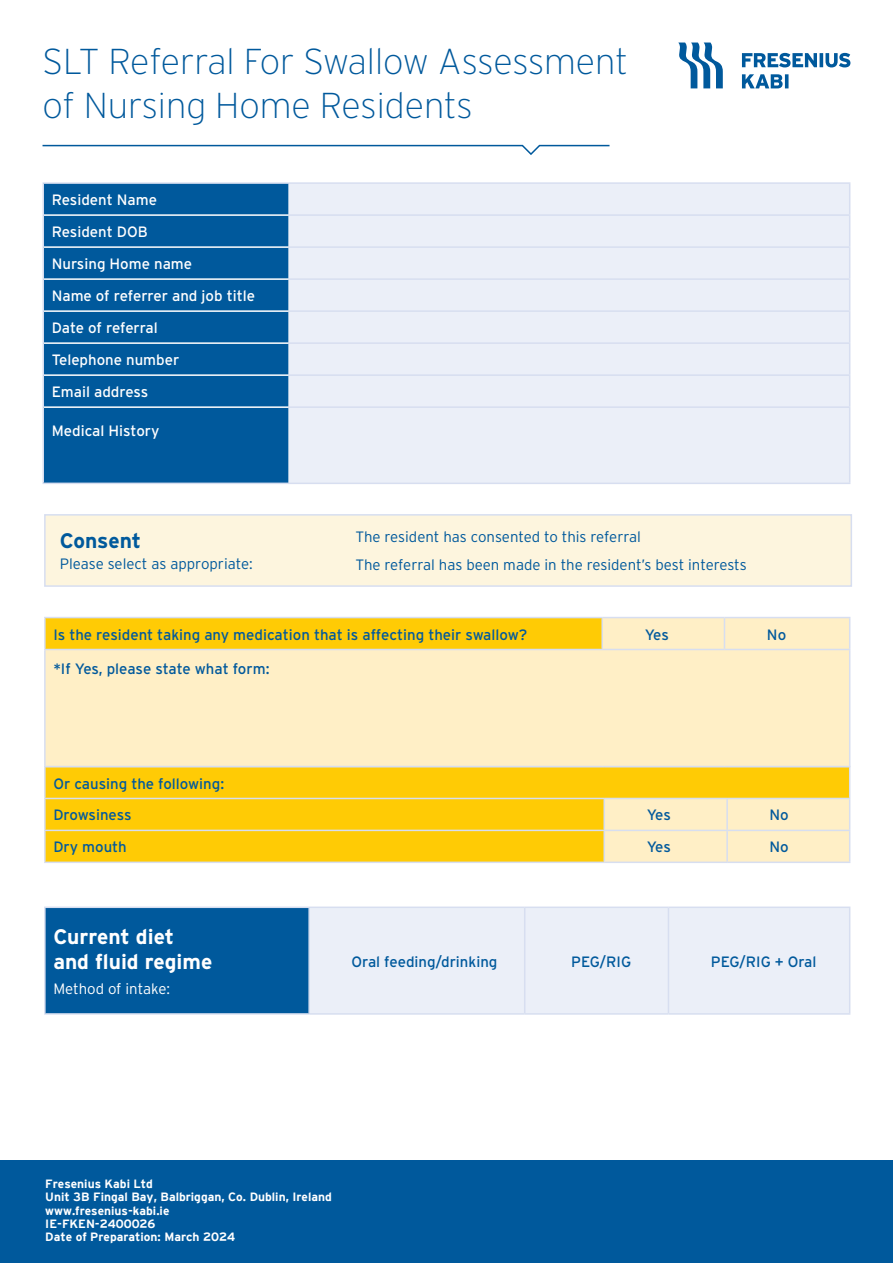
<style>
.page{position:relative;width:893px;height:1263px;background:#fff}
.page>*{position:absolute;margin:0;border:0;box-sizing:border-box;transform-origin:0 0}
.t1{font:200 36px/43.2px "Interstate";color:#00599c}
.t2{font:700 21px/25.2px "Interstate";color:#fff}
.t3{font:700 21px "Interstate";letter-spacing:-.005em;color:#00599c}
.t4{font:15px/32px "Interstate";color:#00599c}
.t5{font:15px/32px "Interstate";color:#fff}
.t6{font:300 15px/28px "Interstate";color:#00599c}
.t7{font:300 15px "Interstate";color:#fff}
.t8{font:700 12px/13.2px "Interstate";color:#fff}
</style>
<div class="page">
<div style="left:46px;top:767px;width:803px;height:94px;background:#ffcb05"></div>
<div style="left:605px;top:799px;width:244px;height:62px;background:#ffefc6"></div>
<hr style="left:44px;top:767px;width:2px;height:31px;background:#d7def0">
<hr style="left:44px;top:798px;width:560px;height:1px;background:#d7def0">
<hr style="left:44px;top:799px;width:2px;height:31px;background:#d7def0">
<hr style="left:44px;top:830px;width:560px;height:1px;background:#d7def0">
<hr style="left:44px;top:831px;width:2px;height:30px;background:#d7def0">
<hr style="left:44px;top:861px;width:560px;height:2px;background:#d7def0">
<hr style="left:604px;top:798px;width:123px;height:1px;background:#d7def0">
<hr style="left:603px;top:799px;width:2px;height:31px;background:#d7def0">
<hr style="left:849px;top:767px;width:1px;height:31px;background:#d7def0">
<hr style="left:727px;top:798px;width:123px;height:1px;background:#d7def0">
<hr style="left:726px;top:799px;width:2px;height:31px;background:#d7def0">
<hr style="left:849px;top:799px;width:1px;height:31px;background:#d7def0">
<hr style="left:604px;top:830px;width:123px;height:1px;background:#d7def0">
<hr style="left:603px;top:831px;width:2px;height:30px;background:#d7def0">
<hr style="left:604px;top:861px;width:123px;height:2px;background:#d7def0">
<hr style="left:727px;top:830px;width:123px;height:1px;background:#d7def0">
<hr style="left:726px;top:831px;width:2px;height:30px;background:#d7def0">
<hr style="left:849px;top:831px;width:1px;height:30px;background:#d7def0">
<hr style="left:727px;top:861px;width:123px;height:2px;background:#d7def0">
<svg style="left:42px;top:144px;width:568px;height:11px"></svg>
<div style="left:44px;top:184px;width:245px;height:299px;background:#00599c"></div>
<div style="left:289px;top:184px;width:560px;height:299px;background:#ebeff8"></div>
<hr style="left:44px;top:214px;width:245px;height:2px;background:#fff">
<hr style="left:44px;top:246px;width:245px;height:2px;background:#fff">
<hr style="left:44px;top:278px;width:245px;height:2px;background:#fff">
<hr style="left:44px;top:310px;width:245px;height:2px;background:#fff">
<hr style="left:44px;top:342px;width:245px;height:2px;background:#fff">
<hr style="left:44px;top:374px;width:245px;height:2px;background:#fff">
<hr style="left:44px;top:406px;width:245px;height:2px;background:#fff">
<hr style="left:42px;top:407px;width:2px;height:76px;background:#d7def0">
<hr style="left:42px;top:483px;width:247px;height:1px;background:#d7def0">
<hr style="left:289px;top:182px;width:561px;height:2px;background:#d7def0">
<hr style="left:849px;top:184px;width:1px;height:30px;background:#d7def0">
<hr style="left:849px;top:216px;width:1px;height:30px;background:#d7def0">
<hr style="left:849px;top:248px;width:1px;height:30px;background:#d7def0">
<hr style="left:849px;top:280px;width:1px;height:30px;background:#d7def0">
<hr style="left:849px;top:312px;width:1px;height:30px;background:#d7def0">
<hr style="left:849px;top:344px;width:1px;height:30px;background:#d7def0">
<hr style="left:849px;top:376px;width:1px;height:30px;background:#d7def0">
<hr style="left:849px;top:408px;width:1px;height:75px;background:#d7def0">
<hr style="left:289px;top:214px;width:561px;height:2px;background:#d7def0">
<hr style="left:289px;top:246px;width:561px;height:2px;background:#d7def0">
<hr style="left:289px;top:278px;width:561px;height:2px;background:#d7def0">
<hr style="left:289px;top:310px;width:561px;height:2px;background:#d7def0">
<hr style="left:289px;top:342px;width:561px;height:2px;background:#d7def0">
<hr style="left:289px;top:374px;width:561px;height:2px;background:#d7def0">
<hr style="left:289px;top:406px;width:561px;height:2px;background:#d7def0">
<hr style="left:289px;top:483px;width:561px;height:1px;background:#d7def0">
<hr style="left:42px;top:182px;width:247px;height:2px;background:#d7def0">
<hr style="left:42px;top:184px;width:2px;height:31px;background:#d7def0">
<hr style="left:42px;top:215px;width:2px;height:32px;background:#d7def0">
<hr style="left:42px;top:247px;width:2px;height:32px;background:#d7def0">
<hr style="left:42px;top:279px;width:2px;height:32px;background:#d7def0">
<hr style="left:42px;top:311px;width:2px;height:32px;background:#d7def0">
<hr style="left:42px;top:343px;width:2px;height:32px;background:#d7def0">
<hr style="left:42px;top:375px;width:2px;height:32px;background:#d7def0">
<div style="left:45px;top:617px;width:557px;height:32px;background:#ffcb05"></div>
<svg style="left:603px;top:618px;width:246px;height:31px;background:#feeec6"></svg>
<div style="left:45px;top:649px;width:805px;height:117px;background:#ffefc6"></div>
<hr style="left:44px;top:650px;width:2px;height:116px;background:#d7def0">
<hr style="left:44px;top:649px;width:558px;height:1px;background:#d7def0">
<hr style="left:602px;top:649px;width:122px;height:1px;background:#d7def0">
<hr style="left:724px;top:649px;width:126px;height:1px;background:#d7def0">
<hr style="left:849px;top:650px;width:1px;height:116px;background:#d7def0">
<hr style="left:44px;top:766px;width:558px;height:1px;background:#d7def0">
<hr style="left:602px;top:766px;width:122px;height:1px;background:#d7def0">
<hr style="left:724px;top:766px;width:126px;height:1px;background:#d7def0">
<hr style="left:724px;top:617px;width:126px;height:1px;background:#d7def0">
<hr style="left:849px;top:618px;width:1px;height:31px;background:#d7def0">
<hr style="left:44px;top:617px;width:558px;height:1px;background:#d7def0">
<hr style="left:44px;top:618px;width:2px;height:31px;background:#d7def0">
<hr style="left:602px;top:617px;width:122px;height:1px;background:#d7def0">
<hr style="left:601px;top:618px;width:2px;height:31px;background:#d7def0">
<hr style="left:724px;top:618px;width:1px;height:31px;background:#d7def0">
<div style="left:44px;top:514px;width:808px;height:73px;background:#fdf5de;border:2px solid #d7def0"></div>
<div style="left:0;top:1161px;width:893px;height:102px;background:#00599c"></div>
<div style="left:45px;top:907px;width:264px;height:107px;background:#00599c"></div>
<div style="left:310px;top:908px;width:539px;height:105px;background:#ebeff8"></div>
<hr style="left:44px;top:906px;width:266px;height:2px;background:#d7def0">
<hr style="left:44px;top:908px;width:2px;height:105px;background:#d7def0">
<hr style="left:668px;top:906px;width:182px;height:2px;background:#d7def0">
<hr style="left:849px;top:908px;width:1px;height:105px;background:#d7def0">
<hr style="left:44px;top:1013px;width:265px;height:2px;background:#d7def0">
<hr style="left:668px;top:1013px;width:182px;height:2px;background:#d7def0">
<hr style="left:310px;top:906px;width:215px;height:2px;background:#d7def0">
<hr style="left:525px;top:906px;width:143px;height:2px;background:#d7def0">
<hr style="left:309px;top:1013px;width:216px;height:2px;background:#d7def0">
<hr style="left:525px;top:1013px;width:143px;height:2px;background:#d7def0">
<hr style="left:308px;top:908px;width:2px;height:105px;background:#d7def0">
<hr style="left:524px;top:908px;width:1px;height:105px;background:#d7def0">
<hr style="left:668px;top:908px;width:1px;height:105px;background:#d7def0">
<svg style="left:678px;top:43px;width:45px;height:45px"></svg>
<svg style="left:742px;top:74px;width:46px;height:14px"></svg>
<svg style="left:742px;top:53px;width:108px;height:14px"></svg>
<h1 class="t1" style="left:43px;top:40px;width:587px">SLT Referral For Swallow Assessment of Nursing Home Residents</h1>
<p class="t5" style="left:52px;top:184px;width:205px">Resident Name<br>Resident DOB<br>Nursing Home name<br>Name of referrer and job title<br>Date of referral<br>Telephone number<br>Email address</p>
<p class="t5" style="left:52px;top:415px;width:109px">Medical History</p>
<h2 class="t3" style="left:60px;top:528px;width:83px">Consent</h2>
<p class="t6" style="left:60px;top:550px;width:195px">Please select as appropriate:</p>
<p class="t6" style="left:355px;top:523px;width:393px">The resident has consented to this referral<br>The referral has been made in the resident’s best interests</p>
<p class="t4" style="left:53px;top:618px;width:475px">Is the resident taking any medication that is affecting their swallow?</p>
<p class="t4" style="left:645px;top:618px;width:26px">Yes</p>
<p class="t4" style="left:767px;top:618px;width:21px">No</p>
<p class="t4" style="left:53px;top:653px;width:218px">*If Yes, please state what form:</p>
<p class="t4" style="left:53px;top:767px;width:172px">Or causing the following:<br>Drowsiness</p>
<p class="t4" style="left:647px;top:799px;width:26px">Yes</p>
<p class="t4" style="left:770px;top:799px;width:21px">No</p>
<p class="t4" style="left:53px;top:831px;width:75px">Dry mouth</p>
<p class="t4" style="left:647px;top:831px;width:26px">Yes</p>
<p class="t4" style="left:770px;top:831px;width:21px">No</p>
<h2 class="t2" style="left:53px;top:923px;width:160px">Current diet and fluid regime</h2>
<p class="t7" style="left:53px;top:981px;width:118px">Method of intake:</p>
<p class="t4" style="left:352px;top:945px;width:147px">Oral feeding/drinking</p>
<p class="t4" style="left:571px;top:945px;width:61px">PEG/RIG</p>
<p class="t4" style="left:711px;top:945px;width:107px">PEG/RIG + Oral</p>
<p class="t8" style="left:45px;top:1177px;width:288px">Fresenius Kabi Ltd<br>Unit 3B Fingal Bay, Balbriggan, Co. Dublin, Ireland www.fresenius-kabi.ie<br>IE-FKEN-2400026<br>Date of Preparation: March 2024</p>
</div>
